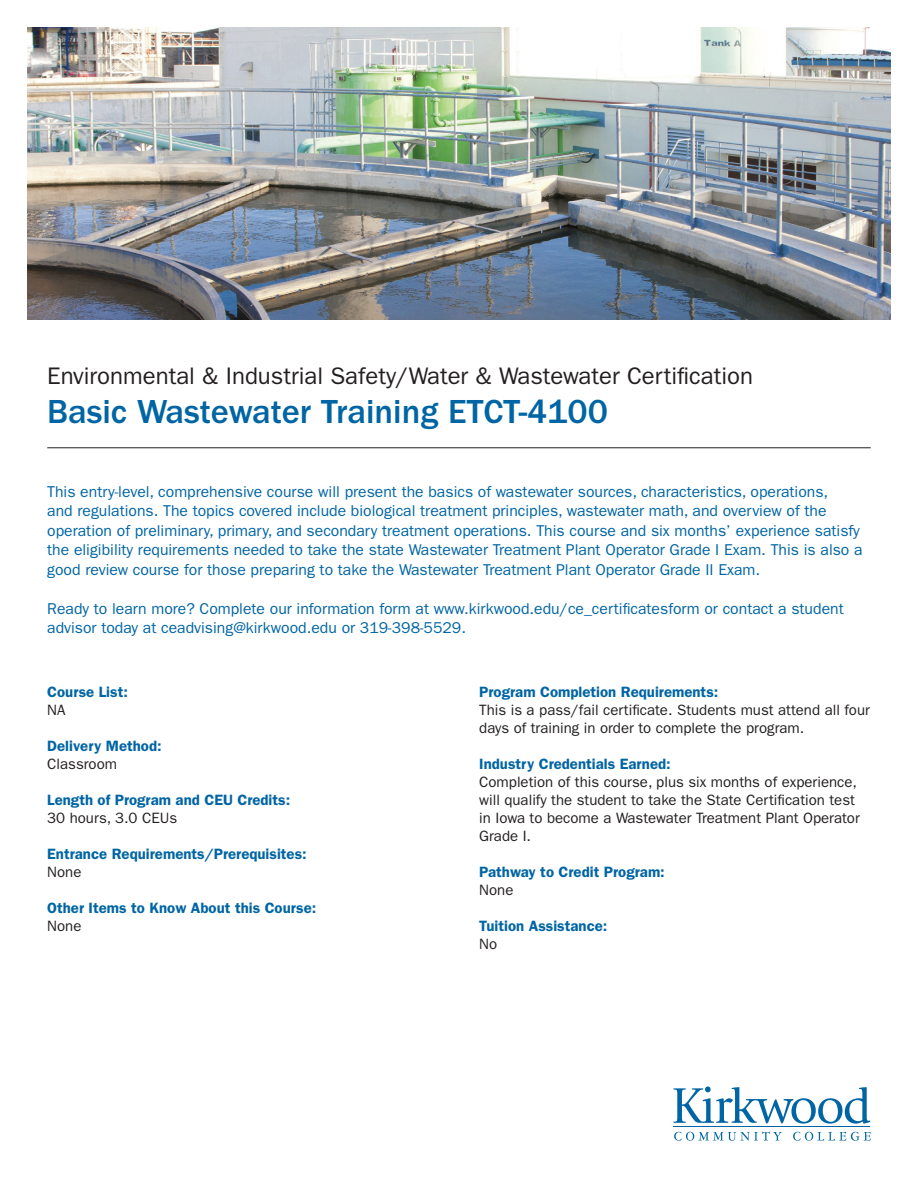
<style>
.page{position:relative;width:918px;height:1188px;background:#fff}
.page>*{position:absolute;margin:0;border:0;box-sizing:border-box;transform-origin:0 0}
.t1{font:500 34.5px "ITC Franklin Gothic Std";color:#0065a4}
.t2{font:24px "ITC Franklin Gothic Std";color:#231f20}
.t3{font:15.75px/19.5px "ITC Franklin Gothic Std";color:#0065a4}
.t4{font:15px/18px "ITC Franklin Gothic Std";color:#231f20}
.t5{font:600 15px "ITC Franklin Gothic Std";color:#0065a4}
</style>
<div class="page">
<img style="left:27px;top:27px;width:864px;height:293px">
<hr style="left:47px;top:447px;width:824px;height:1px;background:#231f20">
<hr style="left:674px;top:1127px;width:196px;height:1px;background:#0065a4">
<svg style="left:674px;top:1086px;width:196px;height:38px"></svg>
<svg style="left:674px;top:1131px;width:108px;height:10px"></svg>
<svg style="left:793px;top:1132px;width:78px;height:9px"></svg>
<p class="t2" style="left:47px;top:362px;width:707px">Environmental &amp; Industrial Safety/Water &amp; Wastewater Certification</p>
<p class="t1" style="left:47px;top:392px;width:562px">Basic Wastewater Training ETCT-4100</p>
<p class="t3" style="left:47px;top:482px;width:817px">This entry-level, comprehensive course will present the basics of wastewater sources, characteristics, operations,<br>and regulations. The topics covered include biological treatment principles, wastewater math, and overview of the operation of preliminary, primary, and secondary treatment operations. This course and six months’ experience satisfy the eligibility requirements needed to take the state Wastewater Treatment Plant Operator Grade I Exam. This is also a good review course for those preparing to take the Wastewater Treatment Plant Operator Grade II Exam.</p>
<p class="t3" style="left:47px;top:599px;width:798px">Ready to learn more? Complete our information form at www.kirkwood.edu/ce_certificatesform or contact a student advisor today at ceadvising@kirkwood.edu or 319-398-5529.</p>
<p class="t5" style="left:47px;top:683px;width:82px">Course List:</p>
<p class="t4" style="left:47px;top:701px;width:20px">NA</p>
<p class="t5" style="left:47px;top:737px;width:116px">Delivery Method:</p>
<p class="t4" style="left:47px;top:755px;width:71px">Classroom</p>
<p class="t5" style="left:47px;top:791px;width:244px">Length of Program and CEU Credits:</p>
<p class="t4" style="left:47px;top:809px;width:131px">30 hours, 3.0 CEUs</p>
<p class="t5" style="left:47px;top:845px;width:261px">Entrance Requirements/Prerequisites:</p>
<p class="t4" style="left:47px;top:863px;width:36px">None</p>
<p class="t5" style="left:47px;top:899px;width:271px">Other Items to Know About this Course:</p>
<p class="t4" style="left:47px;top:917px;width:36px">None</p>
<p class="t5" style="left:479px;top:683px;width:241px">Program Completion Requirements:</p>
<p class="t4" style="left:479px;top:701px;width:392px">This is a pass/fail certificate. Students must attend all four days of training in order to complete the program.</p>
<p class="t5" style="left:479px;top:755px;width:193px">Industry Credentials Earned:</p>
<p class="t4" style="left:479px;top:773px;width:382px">Completion of this course, plus six months of experience, will qualify the student to take the State Certification test in Iowa to become a Wastewater Treatment Plant Operator Grade I.</p>
<p class="t5" style="left:479px;top:863px;width:187px">Pathway to Credit Program:</p>
<p class="t4" style="left:479px;top:881px;width:36px">None</p>
<p class="t5" style="left:479px;top:917px;width:130px">Tuition Assistance:</p>
<p class="t4" style="left:479px;top:935px;width:19px">No</p>
</div>
